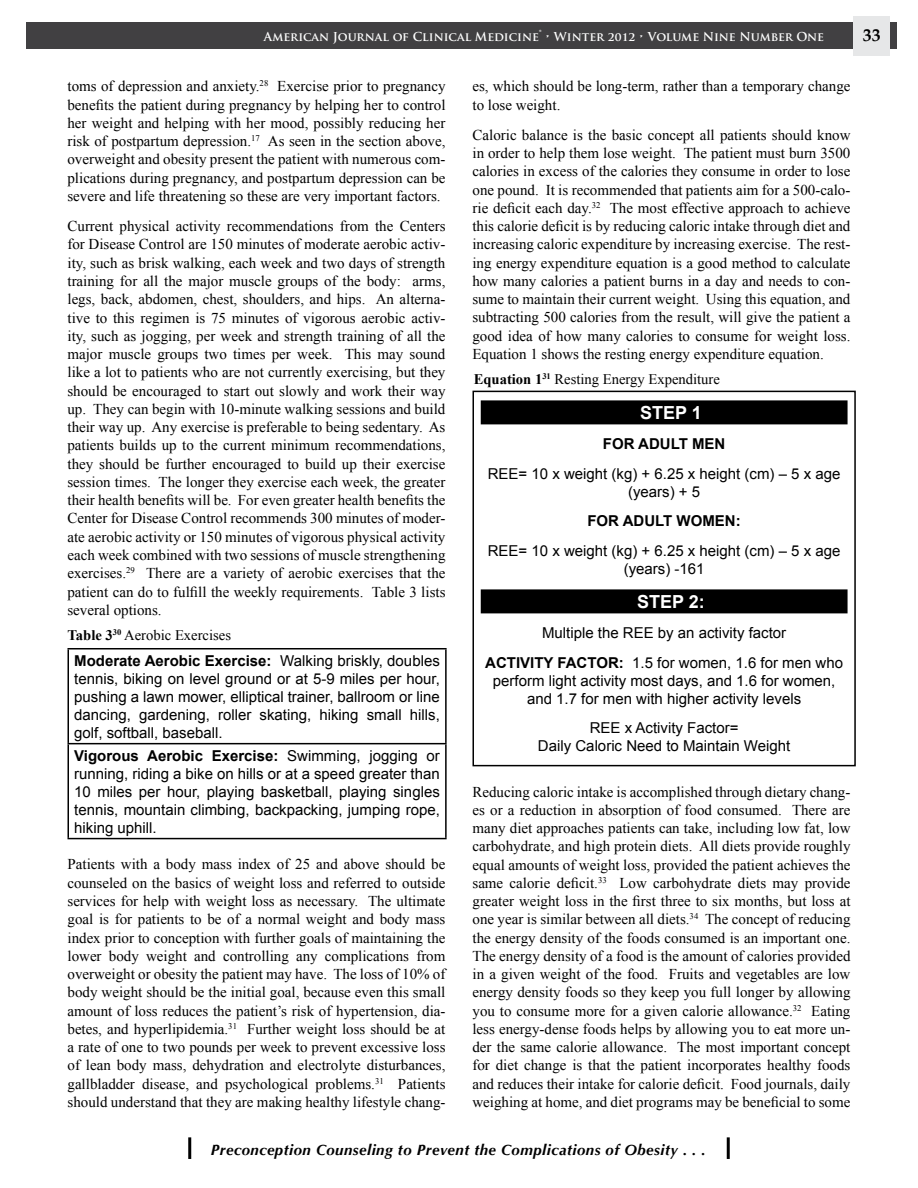
<style>
.page{position:relative;width:918px;height:1188px;background:#fff}
.page>*{position:absolute;margin:0;border:0;box-sizing:border-box;transform-origin:0 0}
.t1{font:700 18px "Arial";color:#fff}
.t2{font:700 18px "Palatino";color:#000}
.t3{font:15px/18.3px "Times New Roman";color:#000;text-align:justify}
.t4{font:15px/18px "Arial";color:#000;text-align:center}
.t5{font:italic 700 15px "Optima";letter-spacing:.03em;color:#000}
.t6{font:700 15px "Arial";color:#000}
.t7{font:14.7px "Times New Roman";color:#000}
.t8{font:700 12px "Trajan Pro";color:#fff}
.s1{font-weight:700}
</style>
<div class="page">
<div style="left:26px;top:22px;width:871px;height:27px;background:#414042"></div>
<div style="left:853px;top:16px;width:37px;height:40px;background:#e6e7e8"></div>
<hr style="left:188px;top:1137px;width:3px;height:22px;background:#000">
<hr style="left:727px;top:1137px;width:3px;height:22px;background:#000">
<hr style="left:68px;top:648px;width:379px;height:1px;background:#000">
<hr style="left:68px;top:649px;width:1px;height:94px;background:#000">
<hr style="left:445px;top:649px;width:2px;height:94px;background:#000">
<hr style="left:68px;top:743px;width:379px;height:1px;background:#000">
<hr style="left:68px;top:744px;width:1px;height:94px;background:#000">
<hr style="left:445px;top:744px;width:2px;height:94px;background:#000">
<hr style="left:68px;top:838px;width:379px;height:1px;background:#000">
<div style="left:481px;top:400px;width:367px;height:24px;background:#000"></div>
<div style="left:481px;top:589px;width:367px;height:24px;background:#000"></div>
<div style="left:472px;top:391px;width:384px;height:375px;border:2px solid #000"></div>
<p class="t8" style="left:264px;top:29px;width:562px">American Journal of Clinical Medicine® • Winter 2012 • Volume Nine Number One</p>
<p class="t2" style="left:863px;top:20px;width:19px">33</p>
<p class="t3" style="left:67px;top:77px;width:380px">toms of depression and anxiety.<sup>28</sup> Exercise prior to pregnancy benefits the patient during pregnancy by helping her to control her weight and helping with her mood, possibly reducing her risk of postpartum depression.<sup>17</sup> As seen in the section above, overweight and obesity present the patient with numerous com&shy;plications during pregnancy, and postpartum depression can be severe and life threatening so these are very important factors.</p>
<p class="t3" style="left:67px;top:217px;width:380px">Current physical activity recommendations from the Centers for Disease Control are 150 minutes of moderate aerobic activ&shy;ity, such as brisk walking, each week and two days of strength training for all the major muscle groups of the body: arms, legs, back, abdomen, chest, shoulders, and hips. An alterna&shy;tive to this regimen is 75 minutes of vigorous aerobic activ&shy;ity, such as jogging, per week and strength training of all the major muscle groups two times per week. This may sound like a lot to patients who are not currently exercising, but they should be encouraged to start out slowly and work their way up. They can begin with 10-minute walking sessions and build their way up. Any exercise is preferable to being sedentary. As patients builds up to the current minimum recommendations, they should be further encouraged to build up their exercise session times. The longer they exercise each week, the greater their health benefits will be. For even greater health benefits the Center for Disease Control recommends 300 minutes of moder&shy;ate aerobic activity or 150 minutes of vigorous physical activity each week combined with two sessions of muscle strengthening exercises.<sup>29</sup> There are a variety of aerobic exercises that the patient can do to fulfill the weekly requirements. Table 3 lists several options.</p>
<p class="t4" style="left:74px;top:652px;width:367px;text-align:justify"><span class="s1">Moderate Aerobic Exercise:</span> Walking briskly, doubles tennis, biking on level ground or at 5-9 miles per hour, pushing a lawn mower, elliptical trainer, ballroom or line dancing, gardening, roller skating, hiking small hills, golf, softball, baseball.</p>
<p class="t4" style="left:74px;top:746px;width:367px;text-align:justify"><span class="s1">Vigorous Aerobic Exercise:</span> Swimming, jogging or running, riding a bike on hills or at a speed greater than 10 miles per hour, playing basketball, playing singles tennis, mountain climbing, backpacking, jumping rope, hiking uphill.</p>
<p class="t7" style="left:68px;top:625px;width:165px"><span class="s1">Table 3</span><sup>30</sup> Aerobic Exercises</p>
<p class="t3" style="left:68px;top:855px;width:380px">Patients with a body mass index of 25 and above should be counseled on the basics of weight loss and referred to outside services for help with weight loss as necessary. The ultimate goal is for patients to be of a normal weight and body mass index prior to conception with further goals of maintaining the lower body weight and controlling any complications from overweight or obesity the patient may have. The loss of 10% of body weight should be the initial goal, because even this small amount of loss reduces the patient’s risk of hypertension, dia&shy;betes, and hyperlipidemia.<sup>31</sup> Further weight loss should be at a rate of one to two pounds per week to prevent excessive loss of lean body mass, dehydration and electrolyte disturbances, gallbladder disease, and psychological problems.<sup>31</sup> Patients should understand that they are making healthy lifestyle chang-</p>
<p class="t3" style="left:473px;top:77px;width:380px">es, which should be long-term, rather than a temporary change to lose weight.</p>
<p class="t3" style="left:472px;top:125px;width:380px">Caloric balance is the basic concept all patients should know in order to help them lose weight. The patient must burn 3500 calories in excess of the calories they consume in order to lose one pound. It is recommended that patients aim for a 500-calo&shy;rie deficit each day.<sup>32</sup> The most effective approach to achieve this calorie deficit is by reducing caloric intake through diet and increasing caloric expenditure by increasing exercise. The rest&shy;ing energy expenditure equation is a good method to calculate how many calories a patient burns in a day and needs to con&shy;sume to maintain their current weight. Using this equation, and subtracting 500 calories from the result, will give the patient a good idea of how many calories to consume for weight loss.<br>Equation 1 shows the resting energy expenditure equation.</p>
<p class="t7" style="left:474px;top:369px;width:248px"><span class="s1">Equation 1</span><sup>31</sup> Resting Energy Expenditure</p>
<p class="t1" style="left:640px;top:401px;width:63px">Step 1</p>
<p class="t6" style="left:603px;top:433px;width:124px">For adult men</p>
<p class="t4" style="left:488px;top:464px;width:354px">REE= 10 x weight (kg) + 6.25 x height (cm) – 5 x age (years) + 5</p>
<p class="t6" style="left:587px;top:511px;width:103px">For adult wome</p>
<p class="t6" style="left:725px;top:511px;width:17px">n:</p>
<p class="t4" style="left:488px;top:542px;width:354px">REE= 10 x weight (kg) + 6.25 x height (cm) – 5 x age (years) -161</p>
<p class="t1" style="left:637px;top:590px;width:69px">Step 2:</p>
<p class="t4" style="left:485px;top:618px;width:359px;line-height:29.8px">Multiple the REE by an activity factor<br><span class="s1">Activity Factor:</span> 1.5 for women, 1.6 for men who</p>
<p class="t4" style="left:493px;top:671px;width:344px">perform light activity most days, and 1.6 for women, and 1.7 for men with higher activity levels</p>
<p class="t4" style="left:538px;top:719px;width:254px">REE x Activity Factor=<br>Daily Caloric Need to Maintain Weight</p>
<p class="t3" style="left:472px;top:782px;width:380px">Reducing caloric intake is accomplished through dietary chang&shy;es or a reduction in absorption of food consumed. There are many diet approaches patients can take, including low fat, low carbohydrate, and high protein diets. All diets provide roughly equal amounts of weight loss, provided the patient achieves the same calorie deficit.<sup>33</sup> Low carbohydrate diets may provide greater weight loss in the first three to six months, but loss at one year is similar between all diets.<sup>34</sup> The concept of reducing the energy density of the foods consumed is an important one.<br>The energy density of a food is the amount of calories provided in a given weight of the food. Fruits and vegetables are low energy density foods so they keep you full longer by allowing you to consume more for a given calorie allowance.<sup>32</sup> Eating less energy-dense foods helps by allowing you to eat more un&shy;der the same calorie allowance. The most important concept for diet change is that the patient incorporates healthy foods and reduces their intake for calorie deficit. Food journals, daily weighing at home, and diet programs may be beneficial to some</p>
<p class="t5" style="left:211px;top:1141px;width:496px">Preconception Counseling to Prevent the Complications of Obesity . . .</p>
</div>
